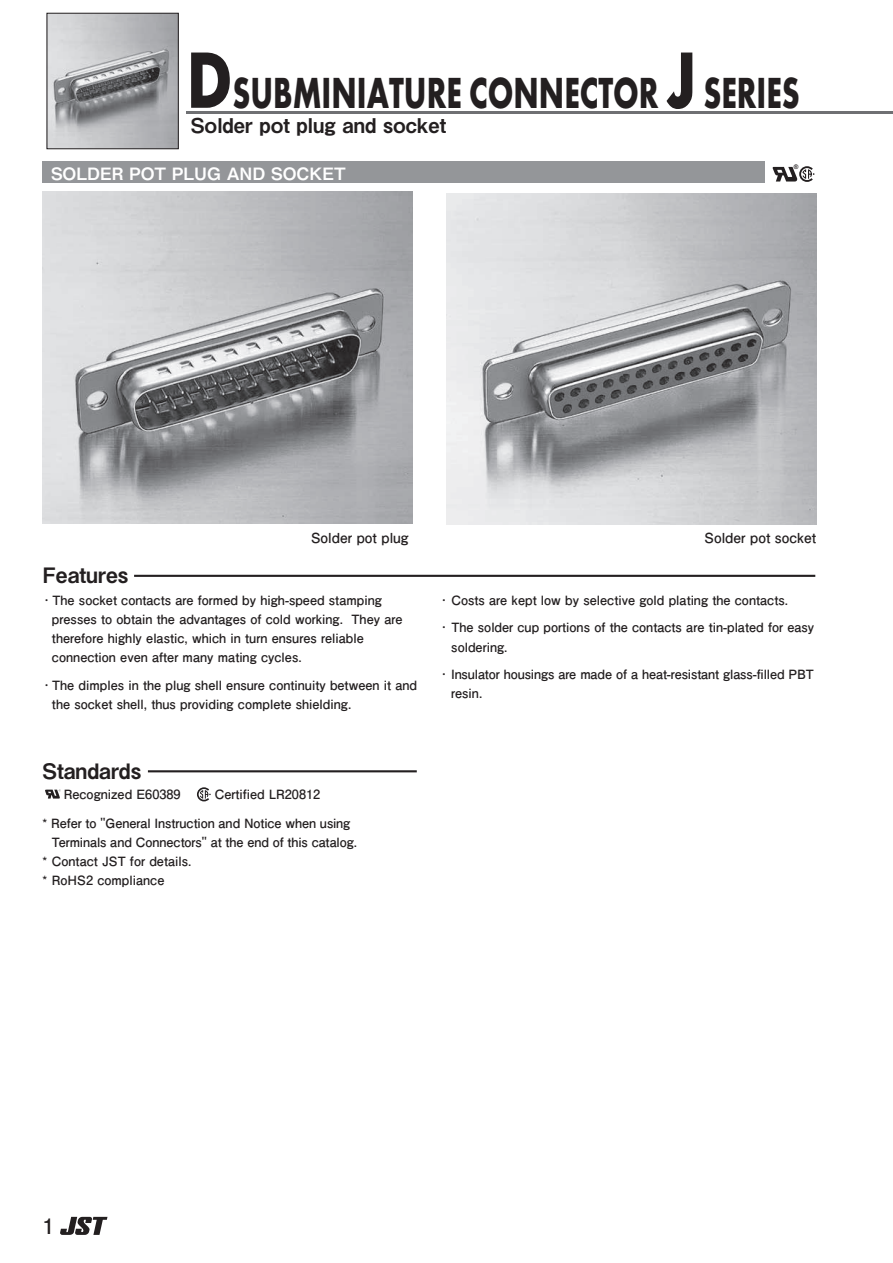
<style>
.page{position:relative;width:893px;height:1263px;background:#fff}
.page>*{position:absolute;margin:0;border:0;box-sizing:border-box;transform-origin:0 0}
.t1{font:700 82.8px "Futura PT";color:#231f20;scale:.8 1}
.t2{font:700 45.15px "Futura PT";color:#231f20;scale:.7 1}
.t3{font:21.3px "Midashi Go Pr 6 N MB31 90 msp RKSJ H";color:#231f20}
.t4{font:21.3px "Futo Go B101 Pr 6 N Bold 90 msp RKSJ H";color:#231f20}
.t5{font:20.4px "Midashi Go Pr 6 N MB31 90 msp RKSJ H";color:#231f20}
.t6{font:16.95px "Midashi Go Pr 6 N MB31 90 msp RKSJ H";color:#fff}
.t7{font:13.8px "Futo Go B101 Pr 6 N Bold 90 msp RKSJ H";color:#231f20}
.t8{font:12.75px/19.2px "Futo Go B101 Pr 6 N Bold 90 msp RKSJ H";color:#231f20}
.t9{font:700 6.3px "Arial";color:#231f20}
.s1{font-size:82.8px}
</style>
<div class="page">
<svg style="left:60px;top:1217px;width:47px;height:18px"></svg>
<img style="left:43px;top:192px;width:369px;height:331px">
<img style="left:446px;top:193px;width:370px;height:332px">
<hr style="left:186px;top:111px;width:707px;height:3px;background:#6f7073">
<img style="left:49px;top:15px;width:128px;height:132px">
<div style="left:47px;top:13px;width:132px;height:136px;border:1px solid #231f20"></div>
<div style="left:43px;top:162px;width:722px;height:21px;background:#949699"></div>
<hr style="left:148px;top:770px;width:269px;height:2px;background:#231f20">
<hr style="left:134px;top:575px;width:681px;height:2px;background:#231f20">
<svg style="left:197px;top:787px;width:14px;height:14px"></svg>
<svg style="left:45px;top:789px;width:16px;height:10px"></svg>
<svg style="left:772px;top:166px;width:42px;height:16px"></svg>
<h1 class="t1" style="left:186px;top:53px;width:59px">D</h1>
<h3 class="t5" style="left:191px;top:117px;width:257px">Solder pot plug and socket</h3>
<h2 class="t2" style="left:232px;top:78px;width:812px">SUBMINIATURE CONNECTOR <span class="s1">J</span> SERIES</h2>
<h3 class="t6" style="left:51px;top:167px;width:296px">SOLDER POT PLUG AND SOCKET</h3>
<p class="t9" style="left:794px;top:164px;width:6px">®</p>
<h3 class="t3" style="left:43px;top:567px;width:87px">Features</h3>
<p class="t7" style="left:311px;top:533px;width:99px">Solder pot plug</p>
<p class="t7" style="left:704px;top:532px;width:113px">Solder pot socket</p>
<p class="t8" style="left:52px;top:592px;width:352px;text-indent:-9px">･ The socket contacts are formed by high-speed stamping presses to obtain the advantages of cold working. They are therefore highly elastic, which in turn ensures reliable connection even after many mating cycles.</p>
<p class="t8" style="left:52px;top:677px;width:367px;text-indent:-9px">･ The dimples in the plug shell ensure continuity between it and the socket shell, thus providing complete shielding.</p>
<h3 class="t3" style="left:43px;top:763px;width:100px">Standards</h3>
<p class="t8" style="left:64px;top:787px;width:118px">Recognized E60389</p>
<p class="t8" style="left:215px;top:787px;width:107px">Certified LR20812</p>
<p class="t8" style="left:43px;top:815px;width:309px">* Refer to "General Instruction and Notice when using</p>
<p class="t8" style="left:52px;top:834px;width:306px">Terminals and Connectors" at the end of this catalog.</p>
<p class="t8" style="left:43px;top:854px;width:150px">* Contact JST for details.</p>
<p class="t8" style="left:43px;top:873px;width:123px">* RoHS2 compliance</p>
<p class="t8" style="left:441px;top:588px;width:375px;line-height:27.6px">･ Costs are kept low by selective gold plating the contacts.<br>･ The solder cup portions of the contacts are tin-plated for easy</p>
<p class="t8" style="left:441px;top:635px;width:375px;line-height:27.6px;text-indent:11px">soldering.<br>･ Insulator housings are made of a heat-resistant glass-filled PBT</p>
<p class="t8" style="left:451px;top:686px;width:33px">resin.</p>
<h3 class="t4" style="left:43px;top:1218px;width:13px">1</h3>
</div>
